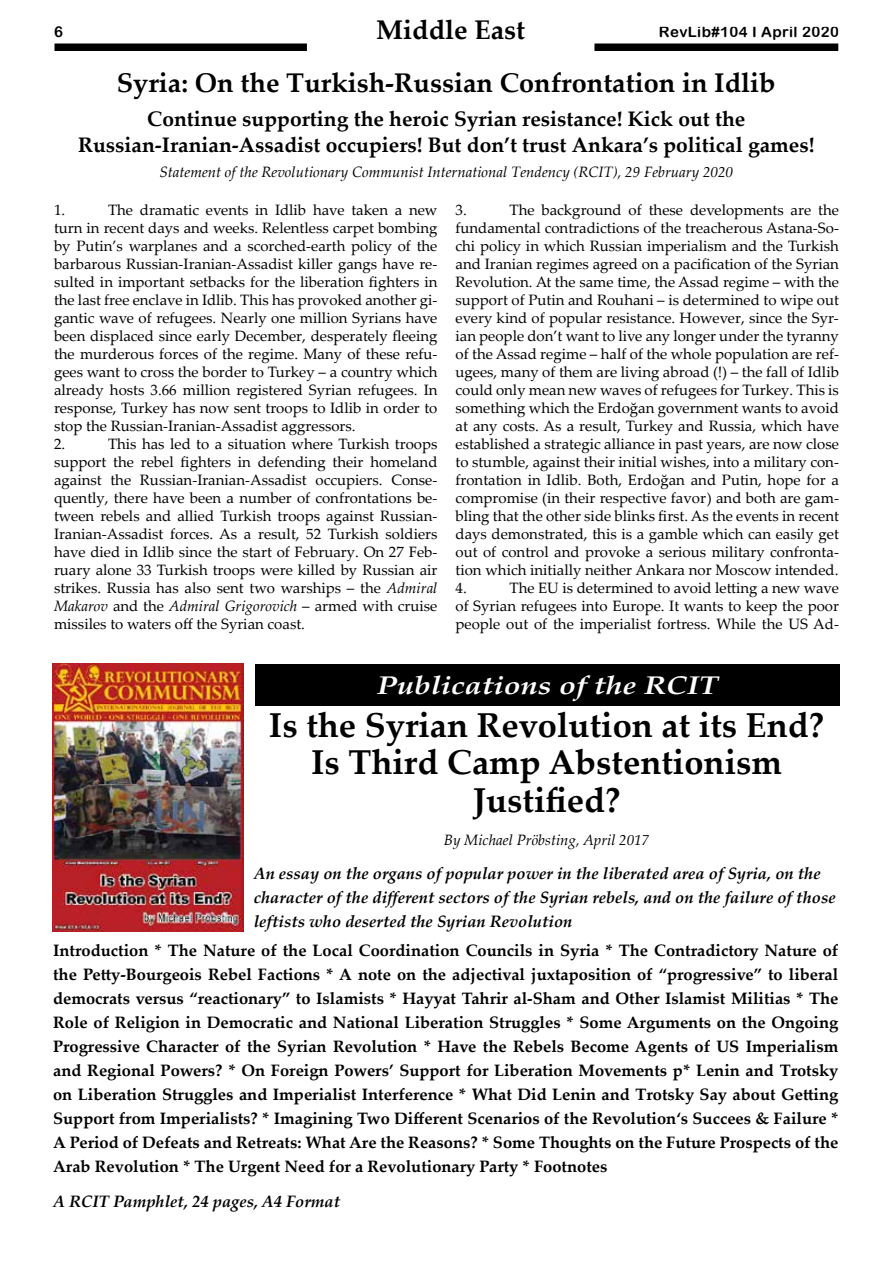
<style>
.page{position:relative;width:893px;height:1263px;background:#fff}
.page>*{position:absolute;margin:0;border:0;box-sizing:border-box;transform-origin:0 0}
.t1{font:700 34.5px/37.5px "Palatino Linotype";color:#000;text-align:center}
.t2{font:700 27px "Palatino Linotype";color:#000}
.t3{font:italic 700 25.5px "Palatino Linotype";color:#fff;scale:1.2 1}
.t4{font:700 21px/25.5px "Palatino Linotype";color:#000;text-align:center}
.t5{font:700 16.5px/24px "Palatino Linotype";color:#000;text-align:justify}
.t6{font:italic 700 16.5px/24px "Palatino Linotype";color:#000}
.t7{font:15px/18px "Palatino Linotype";color:#000;text-align:justify}
.t8{font:italic 15px "Palatino Linotype";color:#000}
.t9{font:15px "Arial Rounded MT Bold";letter-spacing:.025em;color:#000}
.s1{font-style:italic}
</style>
<div class="page">
<div style="left:54px;top:44px;width:785px;height:7px;background:#000"></div>
<div style="left:307px;top:19px;width:287px;height:37px;background:#fff"></div>
<img style="left:53px;top:664px;width:190px;height:267px">
<div style="left:255px;top:665px;width:584px;height:41px;background:#000"></div>
<h2 class="t2" style="left:376px;top:10px;width:151px">Middle East</h2>
<p class="t9" style="left:54px;top:23px;width:10px">6</p>
<p class="t9" style="left:659px;top:23px;width:182px">RevLib#104 I April 2020</p>
<h2 class="t2" style="left:117px;top:64px;width:660px">Syria: On the Turkish-Russian Confrontation in Idlib</h2>
<h3 class="t4" style="left:78px;top:106px;width:738px">Continue supporting the heroic Syrian resistance! Kick out the<br>Russian-Iranian-Assadist occupiers! But don’t trust Ankara’s political games!</h3>
<p class="t8" style="left:160px;top:162px;width:575px">Statement of the Revolutionary Communist International Tendency (RCIT), 29 February 2020</p>
<p class="t7" style="left:54px;top:200px;width:385px;text-align:left;text-indent:54px">The dramatic events in Idlib have taken a new turn in recent days and weeks. Relentless carpet bombing by Putin’s warplanes and a scorched-earth policy of the barbarous Russian-Iranian-Assadist killer gangs have re&shy;sulted in important setbacks for the liberation fighters in the last free enclave in Idlib. This has provoked another gi&shy;gantic wave of refugees. Nearly one million Syrians have been displaced since early December, desperately fleeing the murderous forces of the regime. Many of these refu&shy;gees want to cross the border to Turkey – a country which already hosts 3.66 million registered Syrian refugees. In response, Turkey has now sent troops to Idlib in order to stop the Russian-Iranian-Assadist aggressors.<br>2.</p>
<p class="t7" style="left:54px;top:200px;width:13px">1.</p>
<p class="t7" style="left:54px;top:434px;width:385px;text-indent:54px">This has led to a situation where Turkish troops support the rebel fighters in defending their homeland against the Russian-Iranian-Assadist occupiers. Conse&shy;quently, there have been a number of confrontations be&shy;tween rebels and allied Turkish troops against Russian-Iranian-Assadist forces. As a result, 52 Turkish soldiers have died in Idlib since the start of February. On 27 Feb&shy;ruary alone 33 Turkish troops were killed by Russian air strikes. Russia has also sent two warships – the <span class="s1">Admiral Makarov</span> and the <span class="s1">Admiral Grigorovich</span> – armed with cruise missiles to waters off the Syrian coast.</p>
<p class="t7" style="left:455px;top:200px;width:385px;text-indent:54px">The background of these developments are the fundamental contradictions of the treacherous Astana-So&shy;chi policy in which Russian imperialism and the Turkish and Iranian regimes agreed on a pacification of the Syrian Revolution. At the same time, the Assad regime – with the support of Putin and Rouhani – is determined to wipe out every kind of popular resistance. However, since the Syr&shy;ian people don’t want to live any longer under the tyranny of the Assad regime – half of the whole population are ref&shy;ugees, many of them are living abroad (!) – the fall of Idlib could only mean new waves of refugees for Turkey. This is something which the Erdoğan government wants to avoid at any costs. As a result, Turkey and Russia, which have established a strategic alliance in past years, are now close to stumble, against their initial wishes, into a military con&shy;frontation in Idlib. Both, Erdoğan and Putin, hope for a compromise (in their respective favor) and both are gam&shy;bling that the other side blinks first. As the events in recent days demonstrated, this is a gamble which can easily get out of control and provoke a serious military confronta&shy;tion which initially neither Ankara nor Moscow intended.<br>4.</p>
<p class="t7" style="left:455px;top:200px;width:13px">3.</p>
<p class="t7" style="left:455px;top:578px;width:385px;text-indent:54px">The EU is determined to avoid letting a new wave of Syrian refugees into Europe. It wants to keep the poor people out of the imperialist fortress. While the US Ad-</p>
<h3 class="t3" style="left:377px;top:667px;width:286px">Publications of the RCIT</h3>
<h1 class="t1" style="left:269px;top:705px;width:557px">Is the Syrian Revolution at its End?<br>Is Third Camp Abstentionism<br>Justified?</h1>
<p class="t8" style="left:444px;top:829px;width:207px">By Michael Pröbsting, April 2017</p>
<p class="t6" style="left:254px;top:861px;width:583px">An essay on the organs of popular power in the liberated area of Syria, on the character of the different sectors of the Syrian rebels, and on the failure of those leftists who deserted the Syrian Revolution</p>
<p class="t5" style="left:53px;top:938px;width:787px">Introduction * The Nature of the Local Coordination Councils in Syria * The Contradictory Nature of the Petty-Bourgeois Rebel Factions * A note on the adjectival juxtaposition of “progressive” to liberal democrats versus “reactionary” to Islamists * Hayyat Tahrir al-Sham and Other Islamist Militias * The Role of Religion in Democratic and National Liberation Struggles * Some Arguments on the Ongoing Progressive Character of the Syrian Revolution * Have the Rebels Become Agents of US Imperialism and Regional Powers? * On Foreign Powers’ Support for Liberation Movements p* Lenin and Trotsky on Liberation Struggles and Imperialist Interference * What Did Lenin and Trotsky Say about Getting Support from Imperialists? * Imagining Two Different Scenarios of the Revolution‘s Succees &amp; Failure * A Period of Defeats and Retreats: What Are the Reasons? * Some Thoughts on the Future Prospects of the Arab Revolution * The Urgent Need for a Revolutionary Party * Footnotes</p>
<p class="t6" style="left:53px;top:1189px;width:289px">A RCIT Pamphlet, 24 pages, A4 Format</p>
</div>
